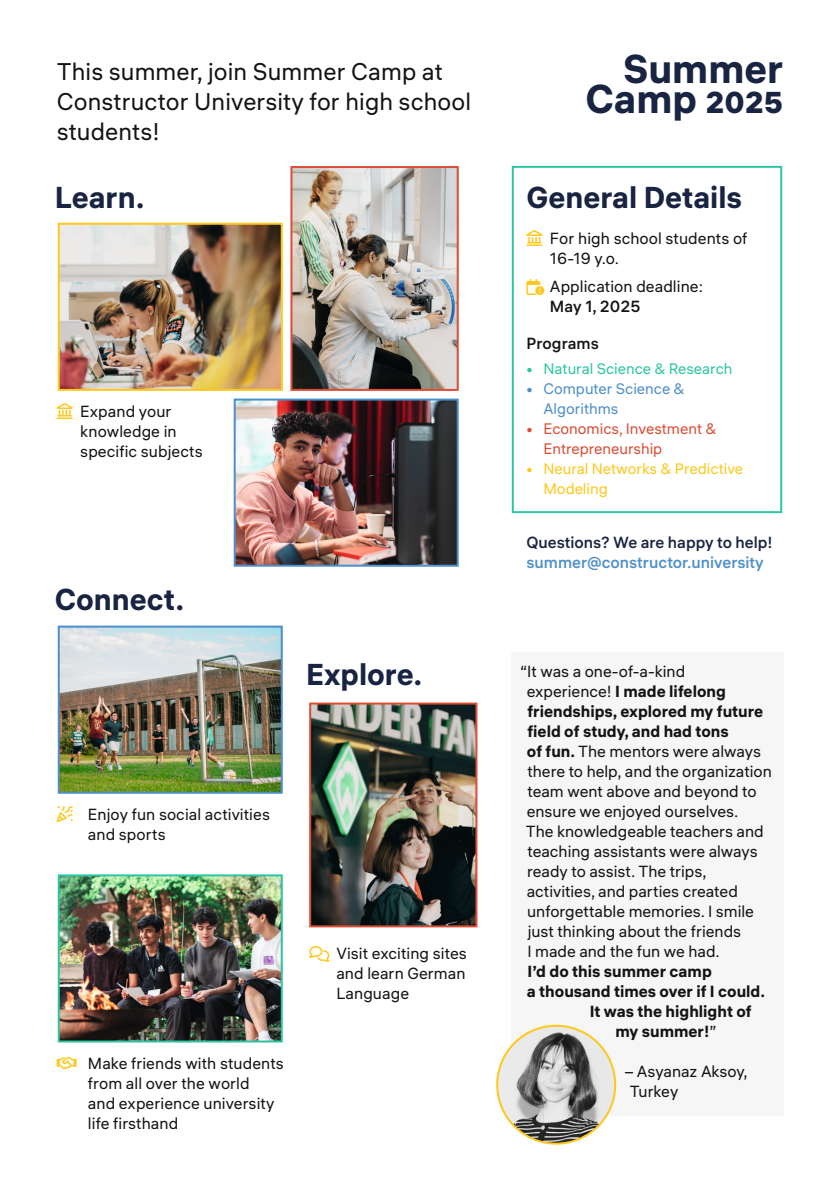
<style>
.page{position:relative;width:840px;height:1191px;background:#fff}
.page>*{position:absolute;margin:0;border:0;box-sizing:border-box;transform-origin:0 0}
.t1{font:700 40px/30px "ALS Hauss";color:#182441;text-align:right}
.t2{font:700 30px "ALS Hauss";color:#182441}
.t3{font:24px/30px "ALS Hauss";letter-spacing:.005em;color:#131413}
.t4{font:16px/20px "ALS Hauss";color:#131413}
.t5{font:700 16px "ALS Hauss";color:#131413}
.t6{font:500 16px "ALS Hauss";color:#4e8fc9}
.t7{font:500 16px "ALS Hauss";color:#182441}
.t8{font:500 16px "ALS Hauss";letter-spacing:.005em;color:#131413}
.t9{font:15.2px/20px "ALS Hauss";color:#db4e36}
.t10{font:15.2px/20px "ALS Hauss";color:#fec81c}
.t11{font:15.2px/20px "ALS Hauss";color:#4e8fc9}
.t12{font:15.2px "ALS Hauss";color:#2ec6a2}
.s1{font-weight:900;font-size:30px}
.s2{color:#fec81c}
.s3{font-weight:700}
.s4{font-weight:400}
</style>
<div class="page">
<div style="left:511px;top:166px;width:270px;height:347px;border:2px solid #2ec6a2"></div>
<img style="left:293px;top:169px;width:162px;height:219px">
<div style="left:290px;top:166px;width:168px;height:225px;border:2px solid #db4e36"></div>
<img style="left:312px;top:705px;width:162px;height:219px">
<div style="left:309px;top:702px;width:168px;height:225px;border:2px solid #db4e36"></div>
<img style="left:61px;top:628px;width:218px;height:162px">
<div style="left:58px;top:625px;width:224px;height:168px;border:2px solid #4e8fc9"></div>
<img style="left:61px;top:877px;width:218px;height:162px">
<div style="left:58px;top:874px;width:224px;height:168px;border:2px solid #2ec6a2"></div>
<img style="left:61px;top:226px;width:218px;height:162px">
<div style="left:58px;top:223px;width:224px;height:168px;border:2px solid #fec81c"></div>
<img style="left:236px;top:401px;width:219px;height:163px">
<div style="left:233px;top:398px;width:225px;height:169px;border:2px solid #4e8fc9"></div>
<div style="left:510px;top:652px;width:272px;height:463px;background:#f6f6f6"></div>
<img style="left:497px;top:1025px;width:118px;height:118px;border-radius:59px">
<div style="left:496px;top:1024px;width:120px;height:120px;border:2px solid #fec81c;border-radius:50%"></div>
<h3 class="t3" style="left:57px;top:57px;width:415px">This summer, join Summer Camp at<br>Constructor University for high school students!</h3>
<h1 class="t1" style="left:585px;top:55px;width:199px">Summer<br>Camp <span class="s1">2025</span></h1>
<h2 class="t2" style="left:55px;top:178px;width:91px">Learn.</h2>
<h2 class="t2" style="left:526px;top:178px;width:217px">General Details</h2>
<p class="t4" style="left:80px;top:401px;width:124px">Expand your knowledge in specific subjects</p>
<h2 class="t2" style="left:55px;top:579px;width:131px">Connect.</h2>
<p class="t4" style="left:88px;top:804px;width:183px;text-indent:-31px"><span class="s2">★</span> Enjoy fun social activities and sports</p>
<p class="t4" style="left:88px;top:1053px;width:197px;text-indent:-31px"><span class="s2">★★</span> Make friends with students from all over the world<br>and experience university life firsthand</p>
<p class="t4" style="left:549px;top:228px;width:199px">For high school students of<br>16-19 y.o.</p>
<p class="t4" style="left:549px;top:277px;width:154px">Application deadline:</p>
<p class="t8" style="left:549px;top:297px;width:92px">May 1, 2025</p>
<p class="t8" style="left:526px;top:333px;width:74px">Programs</p>
<p class="t12" style="left:526px;top:359px;width:207px">• Natural Science &amp; Research</p>
<p class="t11" style="left:543px;top:379px;width:143px;text-indent:-17px">• Computer Science &amp;<br>Algorithms</p>
<p class="t9" style="left:543px;top:419px;width:174px;text-indent:-17px">• Economics, Investment &amp;<br>Entrepreneurship</p>
<p class="t10" style="left:543px;top:459px;width:201px;text-indent:-17px">• Neural Networks &amp; Predictive<br>Modeling</p>
<p class="t7" style="left:526px;top:532px;width:247px">Questions? We are happy to help!</p>
<p class="t6" style="left:526px;top:552px;width:239px">summer@constructor.university</p>
<h2 class="t2" style="left:306px;top:655px;width:118px">Explore.</h2>
<p class="t4" style="left:525px;top:661px;width:247px;text-indent:-6px">“It was a one-of-a-kind experience! <span class="s3">I made lifelong friendships, explored my future field of study, and had tons<br>of fun.</span> The mentors were always there to help, and the organization team went above and beyond to ensure we enjoyed ourselves.<br>The knowledgeable teachers and teaching assistants were always ready to assist. The trips, activities, and parties created unforgettable memories. I smile just thinking about the friends<br>I made and the fun we had.</p>
<p class="t5" style="left:527px;top:961px;width:186px">I’d do this summer camp</p>
<p class="t5" style="left:526px;top:981px;width:240px">a thousand times over if I could.</p>
<p class="t5" style="left:589px;top:1001px;width:163px">It was the highlight of</p>
<p class="t5" style="left:615px;top:1021px;width:103px">my summer!<span class="s4">”</span></p>
<p class="t4" style="left:625px;top:1061px;width:124px">– Asyanaz Aksoy,<br>Turkey</p>
<p class="t4" style="left:336px;top:943px;width:132px;text-align:justify">Visit exciting sites and learn German Language</p>
</div>
